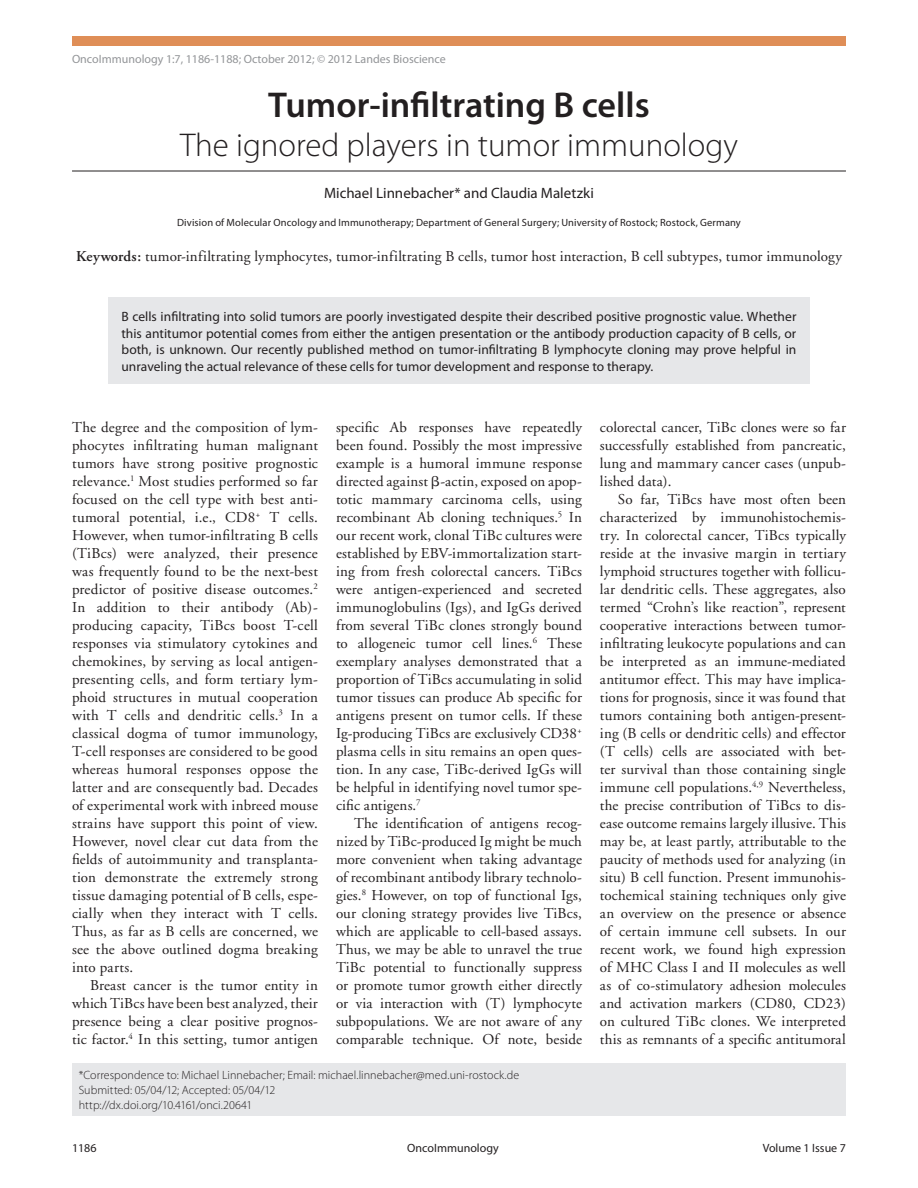
<style>
.page{position:relative;width:918px;height:1188px;background:#fff}
.page>*{position:absolute;margin:0;border:0;box-sizing:border-box;transform-origin:0 0}
.t1{font:600 36px "Myriad Pro";color:#231f20}
.t2{font:300 33px "Myriad Pro";color:#231f20}
.t3{font:15px/18px "Adobe Garamond";letter-spacing:.01em;color:#231f20;text-align:justify}
.t4{font:15px "Myriad Pro";color:#231f20}
.t5{font:13.5px/16.5px "Myriad Pro";letter-spacing:.005em;color:#231f20;text-align:justify}
.t6{font:300 12px/15px "Myriad Pro";letter-spacing:.005em;color:#231f20}
.t7{font:12px "Myriad Pro";color:#939598}
.t8{font:12px "Myriad Pro";color:#231f20}
.t9{font:10.5px "Myriad Pro";letter-spacing:.015em;color:#231f20}
.s1{font-weight:600}
.s2{font-family:"Universal Std Greekw Math Pi"}
</style>
<div class="page">
<div style="left:72px;top:36px;width:774px;height:10px;background:#df8e57"></div>
<hr style="left:72px;top:171px;width:774px;height:1px;background:#231f20">
<div style="left:72px;top:1063px;width:774px;height:53px;background:#e6e7e9"></div>
<div style="left:108px;top:298px;width:702px;height:86px;background:#e6e7e9"></div>
<p class="t7" style="left:72px;top:52px;width:375px">OncoImmunology 1:7, 1186-1188; October 2012; © 2012 Landes Bioscience</p>
<h1 class="t1" style="left:268px;top:82px;width:383px">Tumor-infiltrating B cells</h1>
<h2 class="t2" style="left:180px;top:125px;width:559px">The ignored players in tumor immunology</h2>
<p class="t4" style="left:324px;top:184px;width:271px">Michael Linnebacher* and Claudia Maletzki</p>
<p class="t9" style="left:177px;top:217px;width:565px">Division of Molecular Oncology and Immunotherapy; Department of General Surgery; University of Rostock; Rostock, Germany</p>
<p class="t3" style="left:76px;top:247px;width:767px"><span class="s1">Keywords:</span> tumor-infiltrating lymphocytes, tumor-infiltrating B cells, tumor host interaction, B cell subtypes, tumor immunology</p>
<p class="t5" style="left:122px;top:308px;width:676px">B cells infiltrating into solid tumors are poorly investigated despite their described positive prognostic value. Whether this antitumor potential comes from either the antigen presentation or the antibody production capacity of B cells, or both, is unknown. Our recently published method on tumor-infiltrating B lymphocyte cloning may prove helpful in unraveling the actual relevance of these cells for tumor development and response to therapy.</p>
<p class="t3" style="left:72px;top:419px;width:247px">The degree and the composition of lym&shy;phocytes infiltrating human malignant tumors have strong positive prognostic relevance.<sup>1</sup> Most studies performed so far focused on the cell type with best anti&shy;tumoral potential, i.e., CD8<sup>+</sup> T cells.<br>However, when tumor-infiltrating B cells (TiBcs) were analyzed, their presence was frequently found to be the next-best predictor of positive disease outcomes.<sup>2<br></sup>In addition to their antibody (Ab)- producing capacity, TiBcs boost T-cell responses via stimulatory cytokines and chemokines, by serving as local antigen&shy;presenting cells, and form tertiary lym&shy;phoid structures in mutual cooperation with T cells and dendritic cells.<sup>3</sup> In a classical dogma of tumor immunology, T-cell responses are considered to be good whereas humoral responses oppose the latter and are consequently bad. Decades of experimental work with inbreed mouse strains have support this point of view.<br>However, novel clear cut data from the fields of autoimmunity and transplanta&shy;tion demonstrate the extremely strong tissue damaging potential of B cells, espe&shy;cially when they interact with T cells.<br>Thus, as far as B cells are concerned, we see the above outlined dogma breaking into parts.</p>
<p class="t3" style="left:72px;top:977px;width:247px;text-indent:18px">Breast cancer is the tumor entity in which TiBcs have been best analyzed, their presence being a clear positive prognos&shy;tic factor.<sup>4</sup> In this setting, tumor antigen</p>
<p class="t3" style="left:336px;top:419px;width:248px">specific Ab responses have repeatedly been found. Possibly the most impressive example is a humoral immune response directed against <span class="s2">β</span>-actin, exposed on apop&shy;totic mammary carcinoma cells, using recombinant Ab cloning techniques.<sup>5</sup> In our recent work, clonal TiBc cultures were established by EBV-immortalization start&shy;ing from fresh colorectal cancers. TiBcs were antigen-experienced and secreted immunoglobulins (Igs), and IgGs derived from several TiBc clones strongly bound to allogeneic tumor cell lines.<sup>6</sup> These exemplary analyses demonstrated that a proportion of TiBcs accumulating in solid tumor tissues can produce Ab specific for antigens present on tumor cells. If these Ig-producing TiBcs are exclusively CD38<sup>+ </sup>plasma cells in situ remains an open ques&shy;tion. In any case, TiBc-derived IgGs will be helpful in identifying novel tumor spe&shy;cific antigens.<sup>7</sup></p>
<p class="t3" style="left:336px;top:815px;width:247px;text-indent:18px">The identification of antigens recog&shy;nized by TiBc-produced Ig might be much more convenient when taking advantage of recombinant antibody library technolo&shy;gies.<sup>8</sup> However, on top of functional Igs, our cloning strategy provides live TiBcs, which are applicable to cell-based assays.<br>Thus, we may be able to unravel the true TiBc potential to functionally suppress or promote tumor growth either directly or via interaction with (T) lymphocyte subpopulations. We are not aware of any comparable technique. Of note, beside</p>
<p class="t6" style="left:79px;top:1068px;width:442px">*Correspondence to: Michael Linnebacher; Email: michael.linnebacher@med.uni-rostock.de<br>Submitted: 05/04/12; Accepted: 05/04/12<br>http://dx.doi.org/10.4161/onci.20641</p>
<p class="t3" style="left:600px;top:419px;width:248px">colorectal cancer, TiBc clones were so far successfully established from pancreatic, lung and mammary cancer cases (unpub&shy;lished data).</p>
<p class="t3" style="left:600px;top:491px;width:248px;text-indent:18px">So far, TiBcs have most often been characterized by immunohistochemis&shy;try. In colorectal cancer, TiBcs typically reside at the invasive margin in tertiary lymphoid structures together with follicu&shy;lar dendritic cells. These aggregates, also termed “Crohn’s like reaction”, represent cooperative interactions between tumor&shy;infiltrating leukocyte populations and can be interpreted as an immune-mediated antitumor effect. This may have implica&shy;tions for prognosis, since it was found that tumors containing both antigen-present&shy;ing (B cells or dendritic cells) and effector (T cells) cells are associated with bet&shy;ter survival than those containing single immune cell populations.<sup>4,9</sup> Nevertheless, the precise contribution of TiBcs to dis&shy;ease outcome remains largely illusive. This may be, at least partly, attributable to the paucity of methods used for analyzing (in situ) B cell function. Present immunohis&shy;tochemical staining techniques only give an overview on the presence or absence of certain immune cell subsets. In our recent work, we found high expression of MHC Class I and II molecules as well as of co-stimulatory adhesion molecules and activation markers (CD80, CD23) on cultured TiBc clones. We interpreted this as remnants of a specific antitumoral</p>
<p class="t8" style="left:72px;top:1141px;width:26px">1186</p>
<p class="t8" style="left:407px;top:1141px;width:93px">OncoImmunology</p>
<p class="t8" style="left:763px;top:1141px;width:85px">Volume 1 Issue 7</p>
</div>
